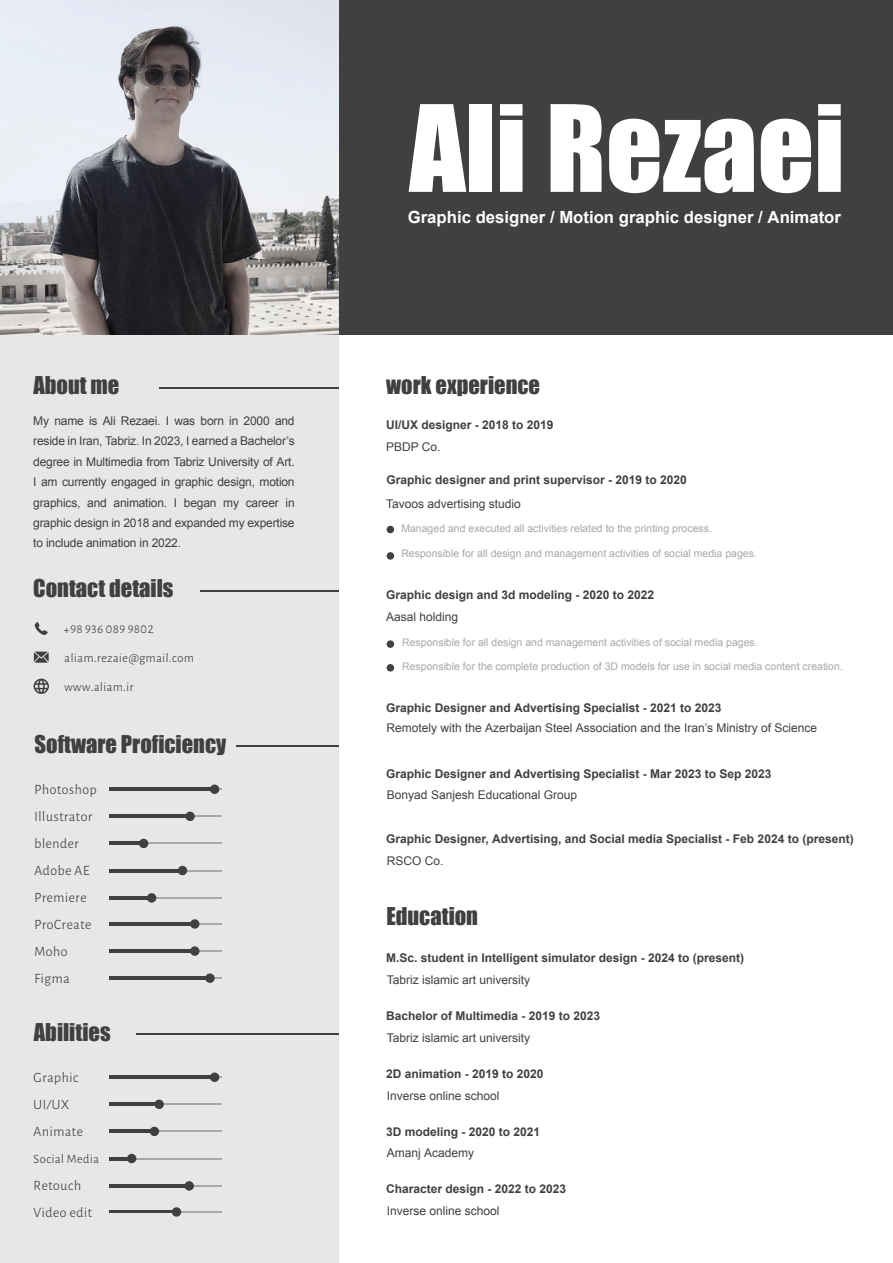
<style>
.page{position:relative;width:893px;height:1263px;background:#fff}
.page>*{position:absolute;margin:0;border:0;box-sizing:border-box;transform-origin:0 0}
.t1{font:111px "Impact";color:#fff}
.t2{font:22.5px "Impact";color:#404041}
.t3{font:700 16.8px "Arial";color:#fff}
.t4{font:15px/27px "w Ray";color:#404041}
.t5{font:13.5px "w Ray";color:#404041}
.t6{font:12px/20.4px "Arial";color:#404041;text-align:justify}
.t7{font:700 12px "Arial";color:#404041}
.t8{font:10.5px "Arial";color:#a6a8ab}
</style>
<div class="page">
<div style="left:0;top:0;width:893px;height:335px;background:#404041"></div>
<div style="left:0;top:335px;width:339px;height:928px;background:#e6e7e8"></div>
<hr style="left:159px;top:387px;width:180px;height:1px;background:#404041">
<svg style="left:35px;top:622px;width:13px;height:13px"></svg>
<svg style="left:34px;top:679px;width:15px;height:15px"></svg>
<svg style="left:34px;top:652px;width:15px;height:11px"></svg>
<hr style="left:200px;top:590px;width:139px;height:2px;background:#404041">
<hr style="left:109px;top:788px;width:112px;height:2px;background:#a6a8ab">
<hr style="left:109px;top:788px;width:108px;height:3px;background:#404041">
<div style="left:210px;top:784px;width:9px;height:10px;background:#404041;border-radius:50%"></div>
<hr style="left:109px;top:815px;width:112px;height:2px;background:#a6a8ab">
<hr style="left:109px;top:815px;width:81px;height:3px;background:#404041">
<div style="left:185px;top:812px;width:10px;height:9px;background:#404041;border-radius:50%"></div>
<hr style="left:109px;top:843px;width:112px;height:1px;background:#a6a8ab">
<hr style="left:109px;top:842px;width:35px;height:3px;background:#404041">
<div style="left:139px;top:839px;width:9px;height:9px;background:#404041;border-radius:50%"></div>
<hr style="left:109px;top:870px;width:112px;height:1px;background:#a6a8ab">
<hr style="left:109px;top:869px;width:76px;height:3px;background:#404041">
<div style="left:178px;top:866px;width:9px;height:9px;background:#404041;border-radius:50%"></div>
<hr style="left:109px;top:897px;width:112px;height:2px;background:#a6a8ab">
<hr style="left:109px;top:896px;width:43px;height:3px;background:#404041">
<div style="left:147px;top:893px;width:9px;height:10px;background:#404041;border-radius:50%"></div>
<hr style="left:109px;top:950px;width:112px;height:2px;background:#a6a8ab">
<hr style="left:109px;top:949px;width:85px;height:3px;background:#404041">
<div style="left:190px;top:946px;width:9px;height:10px;background:#404041;border-radius:50%"></div>
<hr style="left:109px;top:977px;width:112px;height:2px;background:#a6a8ab">
<hr style="left:109px;top:977px;width:100px;height:3px;background:#404041">
<div style="left:205px;top:973px;width:10px;height:10px;background:#404041;border-radius:50%"></div>
<hr style="left:109px;top:923px;width:112px;height:2px;background:#a6a8ab">
<hr style="left:109px;top:922px;width:85px;height:3px;background:#404041">
<div style="left:190px;top:919px;width:9px;height:10px;background:#404041;border-radius:50%"></div>
<hr style="left:237px;top:745px;width:102px;height:2px;background:#404041">
<hr style="left:109px;top:1076px;width:112px;height:2px;background:#a6a8ab">
<hr style="left:109px;top:1076px;width:108px;height:3px;background:#404041">
<div style="left:210px;top:1072px;width:9px;height:10px;background:#404041;border-radius:50%"></div>
<hr style="left:109px;top:1103px;width:112px;height:2px;background:#a6a8ab">
<hr style="left:109px;top:1103px;width:50px;height:3px;background:#404041">
<div style="left:154px;top:1099px;width:10px;height:10px;background:#404041;border-radius:50%"></div>
<hr style="left:109px;top:1131px;width:112px;height:1px;background:#a6a8ab">
<hr style="left:109px;top:1130px;width:45px;height:3px;background:#404041">
<div style="left:150px;top:1127px;width:9px;height:9px;background:#404041;border-radius:50%"></div>
<hr style="left:109px;top:1158px;width:112px;height:1px;background:#a6a8ab">
<hr style="left:109px;top:1157px;width:23px;height:3px;background:#404041">
<div style="left:127px;top:1154px;width:9px;height:9px;background:#404041;border-radius:50%"></div>
<hr style="left:109px;top:1185px;width:112px;height:2px;background:#a6a8ab">
<hr style="left:109px;top:1184px;width:79px;height:3px;background:#404041">
<div style="left:185px;top:1181px;width:9px;height:9px;background:#404041;border-radius:50%"></div>
<hr style="left:109px;top:1211px;width:112px;height:2px;background:#a6a8ab">
<hr style="left:109px;top:1211px;width:68px;height:2px;background:#404041">
<div style="left:172px;top:1207px;width:9px;height:10px;background:#404041;border-radius:50%"></div>
<hr style="left:136px;top:1033px;width:203px;height:2px;background:#404041">
<img style="left:0;top:0;width:338px;height:335px">
<div style="left:387px;top:526px;width:7px;height:7px;background:#404041;border-radius:50%"></div>
<div style="left:387px;top:552px;width:7px;height:8px;background:#404041;border-radius:50%"></div>
<div style="left:387px;top:640px;width:7px;height:8px;background:#404041;border-radius:50%"></div>
<div style="left:387px;top:664px;width:7px;height:7px;background:#404041;border-radius:50%"></div>
<h2 class="t2" style="left:33px;top:368px;width:88px">About me</h2>
<p class="t6" style="left:33px;top:411px;width:263px">My name is Ali Rezaei. I was born in 2000 and reside in Iran, Tabriz. In 2023, I earned a Bachelor’s degree in Multimedia from Tabriz University of Art.<br>I am currently engaged in graphic design, motion graphics, and animation. I began my career in graphic design in 2018 and expanded my expertise to include animation in 2022.</p>
<h2 class="t2" style="left:33px;top:571px;width:142px">Contact details</h2>
<p class="t5" style="left:63px;top:620px;width:92px">+98 936 089 9802</p>
<p class="t5" style="left:64px;top:648px;width:131px">aliam.rezaie@gmail.com</p>
<p class="t5" style="left:64px;top:678px;width:71px">www.aliam.ir</p>
<h2 class="t2" style="left:35px;top:726px;width:193px">Software Proficiency</h2>
<p class="t4" style="left:34px;top:777px;width:64px">Photoshop<br>Illustrator blender<br>Adobe AE<br>Premiere<br>ProCreate<br>Moho<br>Figma</p>
<h2 class="t2" style="left:34px;top:1014px;width:78px">Abilities</h2>
<p class="t4" style="left:33px;top:1065px;width:51px">Graphic<br>UI/UX<br>Animate</p>
<p class="t5" style="left:33px;top:1150px;width:68px">Social Media</p>
<p class="t4" style="left:33px;top:1173px;width:60px">Retouch<br>Video edit</p>
<h1 class="t1" style="left:409px;top:62px;width:437px">Ali Rezaei</h1>
<h3 class="t3" style="left:408px;top:206px;width:435px">Graphic designer / Motion graphic designer / Animator</h3>
<h2 class="t2" style="left:386px;top:368px;width:155px">work experience</h2>
<p class="t7" style="left:386px;top:417px;width:169px">UI/UX designer - 2018 to 2019</p>
<p class="t6" style="left:386px;top:437px;width:56px">PBDP Co.</p>
<p class="t7" style="left:387px;top:472px;width:302px">Graphic designer and print supervisor - 2019 to 2020</p>
<p class="t8" style="left:401px;top:521px;width:312px">Managed and executed all activities related to the printing process.</p>
<p class="t6" style="left:386px;top:493px;width:136px">Tavoos advertising studio</p>
<p class="t8" style="left:401px;top:546px;width:357px">Responsible for all design and management activities of social media pages.</p>
<p class="t7" style="left:386px;top:587px;width:270px">Graphic design and 3d modeling - 2020 to 2022</p>
<p class="t8" style="left:402px;top:636px;width:357px">Responsible for all design and management activities of social media pages.</p>
<p class="t6" style="left:386px;top:606px;width:74px">Aasal holding</p>
<p class="t8" style="left:402px;top:659px;width:442px">Responsible for the complete production of 3D models for use in social media content creation.</p>
<p class="t7" style="left:386px;top:700px;width:337px">Graphic Designer and Advertising Specialist - 2021 to 2023</p>
<p class="t6" style="left:386px;top:717px;width:432px">Remotely with the Azerbaijan Steel Association and the Iran’s Ministry of Science</p>
<p class="t7" style="left:386px;top:765px;width:387px">Graphic Designer and Advertising Specialist - Mar 2023 to Sep 2023</p>
<p class="t6" style="left:387px;top:785px;width:192px">Bonyad Sanjesh Educational Group</p>
<p class="t7" style="left:386px;top:831px;width:469px">Graphic Designer, Advertising, and Social media Specialist - Feb 2024 to (present)</p>
<p class="t6" style="left:387px;top:850px;width:58px">RSCO Co.</p>
<h2 class="t2" style="left:386px;top:898px;width:93px">Education</h2>
<p class="t7" style="left:386px;top:950px;width:360px">M.Sc. student in Intelligent simulator design - 2024 to (present)</p>
<p class="t6" style="left:387px;top:970px;width:145px">Tabriz islamic art university</p>
<p class="t7" style="left:386px;top:1008px;width:216px">Bachelor of Multimedia - 2019 to 2023</p>
<p class="t6" style="left:387px;top:1027px;width:145px">Tabriz islamic art university</p>
<p class="t7" style="left:386px;top:1065px;width:159px">2D animation - 2019 to 2020</p>
<p class="t6" style="left:387px;top:1085px;width:114px">Inverse online school</p>
<p class="t7" style="left:386px;top:1123px;width:156px">3D modeling - 2020 to 2021</p>
<p class="t6" style="left:387px;top:1143px;width:89px">Amanj Academy</p>
<p class="t7" style="left:386px;top:1181px;width:182px">Character design - 2022 to 2023</p>
<p class="t6" style="left:387px;top:1201px;width:114px">Inverse online school</p>
</div>
